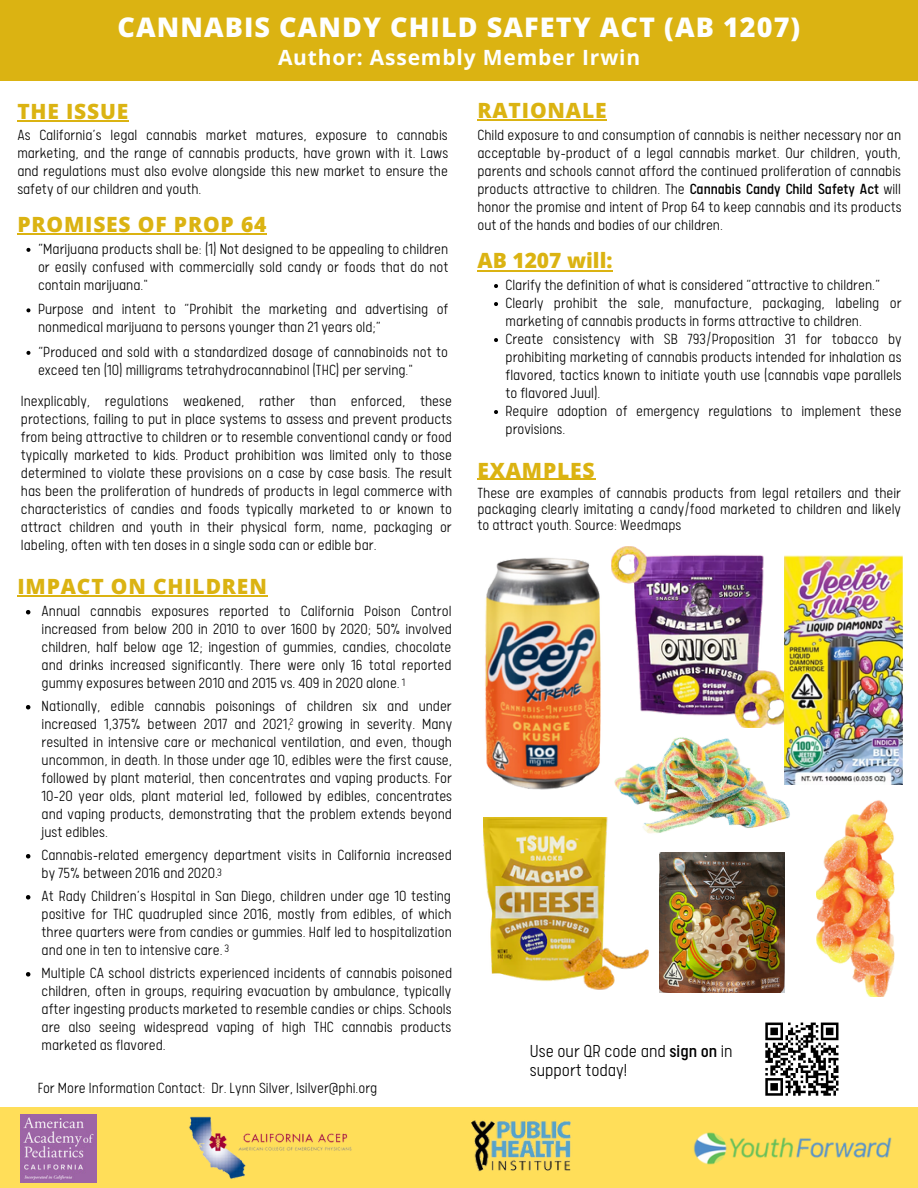
<style>
.page{position:relative;width:918px;height:1188px;background:#fff}
.page>*{position:absolute;margin:0;border:0;box-sizing:border-box;transform-origin:0 0}
.t1{font:800 27px "Open Sans";letter-spacing:.04em;color:#feffff}
.t2{font:800 21px "Open Sans";letter-spacing:.04em;color:#dbb312}
.t3{font:700 21px "Open Sans";letter-spacing:.04em;color:#feffff}
.t4{font:800 21px "Open Sans";color:#dbb312}
.t5{font:300 19.5px/19.2px "Calps Sans";color:#000}
.t6{font:300 16.5px/18px "Calps Sans";color:#000;text-align:justify}
.t7{font:300 12px "Calps Sans";color:#000}
.t8{font:300 10.8px "Calps Sans";color:#000}
.s1{font-weight:400}
</style>
<div class="page">
<div style="left:0;top:0;width:918px;height:81px;background:#dbb312"></div>
<img style="left:483px;top:817px;width:166px;height:173px">
<img style="left:611px;top:546px;width:173px;height:181px">
<img style="left:614px;top:737px;width:176px;height:97px">
<img style="left:816px;top:800px;width:79px;height:197px">
<img style="left:659px;top:852px;width:125px;height:141px">
<img style="left:485px;top:557px;width:116px;height:233px">
<img style="left:784px;top:555px;width:118px;height:230px">
<div style="left:0;top:1108px;width:918px;height:80px;background:#ffde59"></div>
<img style="left:694px;top:1132px;width:198px;height:33px">
<img style="left:471px;top:1120px;width:100px;height:52px">
<img style="left:21px;top:1115px;width:75px;height:67px">
<img style="left:189px;top:1117px;width:163px;height:62px">
<svg style="left:765px;top:1022px;width:74px;height:74px"></svg>
<svg style="left:26px;top:248px;width:4px;height:4px"></svg>
<svg style="left:26px;top:308px;width:4px;height:4px"></svg>
<svg style="left:26px;top:351px;width:4px;height:4px"></svg>
<hr style="left:17px;top:120px;width:112px;height:1px;background:#dbb312">
<hr style="left:17px;top:234px;width:250px;height:1px;background:#dbb312">
<hr style="left:17px;top:595px;width:251px;height:2px;background:#dbb312">
<svg style="left:26px;top:972px;width:4px;height:5px"></svg>
<hr style="left:478px;top:119px;width:129px;height:1px;background:#dbb312">
<svg style="left:494px;top:284px;width:4px;height:4px"></svg>
<svg style="left:494px;top:302px;width:4px;height:4px"></svg>
<svg style="left:494px;top:338px;width:4px;height:4px"></svg>
<svg style="left:494px;top:410px;width:4px;height:4px"></svg>
<hr style="left:478px;top:270px;width:135px;height:2px;background:#dbb312">
<hr style="left:478px;top:479px;width:118px;height:1px;background:#dbb312">
<svg style="left:26px;top:610px;width:4px;height:4px"></svg>
<svg style="left:26px;top:705px;width:4px;height:4px"></svg>
<svg style="left:26px;top:854px;width:4px;height:5px"></svg>
<svg style="left:26px;top:895px;width:4px;height:5px"></svg>
<p class="t1" style="left:118px;top:8px;width:684px">CANNABIS CANDY CHILD SAFETY ACT (AB 1207)</p>
<p class="t3" style="left:278px;top:43px;width:364px">Author: Assembly Member Irwin</p>
<p class="t2" style="left:17px;top:97px;width:113px">THE ISSUE</p>
<p class="t6" style="left:17px;top:128px;width:432px">As California’s legal cannabis market matures, exposure to cannabis marketing, and the range of cannabis products, have grown with it. Laws and regulations must also evolve alongside this new market to ensure the safety of our children and youth.</p>
<p class="t2" style="left:17px;top:210px;width:251px">PROMISES OF PROP 64</p>
<p class="t6" style="left:38px;top:242px;width:412px">”Marijuana products shall be: (1) Not designed to be appealing to children or easily confused with commercially sold candy or foods that do not contain marijuana."</p>
<p class="t6" style="left:38px;top:303px;width:412px">Purpose and intent to “Prohibit the marketing and advertising of nonmedical marijuana to persons younger than 21 years old;”</p>
<p class="t6" style="left:38px;top:345px;width:412px">“Produced and sold with a standardized dosage of cannabinoids not to exceed ten (10) milligrams tetrahydrocannabinol (THC) per serving."</p>
<p class="t6" style="left:21px;top:394px;width:433px">Inexplicably, regulations weakened, rather than enforced, these protections, failing to put in place systems to assess and prevent products from being attractive to children or to resemble conventional candy or food typically marketed to kids. Product prohibition was limited only to those determined to violate these provisions on a case by case basis. The result has been the proliferation of hundreds of products in legal commerce with characteristics of candies and foods typically marketed to or known to attract children and youth in their physical form, name, packaging or labeling, often with ten doses in a single soda can or edible bar.</p>
<p class="t2" style="left:17px;top:572px;width:251px">IMPACT ON CHILDREN</p>
<p class="t6" style="left:42px;top:604px;width:412px">Annual cannabis exposures reported to California Poison Control increased from below 200 in 2010 to over 1600 by 2020; 50% involved children, half below age 12; ingestion of gummies, candies, chocolate and drinks increased significantly. There were only 16 total reported gummy exposures between 2010 and 2015 vs. 409 in 2020 alone.</p>
<p class="t7" style="left:402px;top:678px;width:5px">1</p>
<p class="t6" style="left:42px;top:699px;width:412px">Nationally, edible cannabis poisonings of children six and under increased 1,375% between 2017 and 2021, growing in severity. Many resulted in intensive care or mechanical ventilation, and even, though uncommon, in death. In those under age 10, edibles were the first cause, followed by plant material, then concentrates and vaping products. For 10-20 year olds, plant material led, followed by edibles, concentrates and vaping products, demonstrating that the problem extends beyond just edibles.</p>
<p class="t8" style="left:290px;top:718px;width:6px">2</p>
<p class="t6" style="left:42px;top:848px;width:412px">Cannabis-related emergency department visits in California increased by 75% between 2016 and 2020.</p>
<p class="t7" style="left:217px;top:867px;width:6px">3</p>
<p class="t6" style="left:42px;top:889px;width:412px">At Rady Children’s Hospital in San Diego, children under age 10 testing positive for THC quadrupled since 2016, mostly from edibles, of which three quarters were from candies or gummies. Half led to hospitalization and one in ten to intensive care.</p>
<p class="t7" style="left:225px;top:943px;width:6px">3</p>
<p class="t6" style="left:42px;top:966px;width:412px">Multiple CA school districts experienced incidents of cannabis poisoned children, often in groups, requiring evacuation by ambulance, typically after ingesting products marketed to resemble candies or chips. Schools are also seeing widespread vaping of high THC cannabis products marketed as flavored.</p>
<p class="t6" style="left:38px;top:1081px;width:341px">For More Information Contact: Dr. Lynn Silver, lsilver@phi.org</p>
<p class="t2" style="left:478px;top:95px;width:131px">RATIONALE</p>
<p class="t6" style="left:478px;top:128px;width:426px">Child exposure to and consumption of cannabis is neither necessary nor an acceptable by-product of a legal cannabis market. Our children, youth, parents and schools cannot afford the continued proliferation of cannabis products attractive to children. The <span class="s1">Cannabis Candy Child Safety Act</span> will honor the promise and intent of Prop 64 to keep cannabis and its products out of the hands and bodies of our children.</p>
<p class="t4" style="left:478px;top:246px;width:137px">AB 1207 will:</p>
<p class="t6" style="left:506px;top:278px;width:376px">Clarify the definition of what is considered “attractive to children.”</p>
<p class="t6" style="left:506px;top:296px;width:397px">Clearly prohibit the sale, manufacture, packaging, labeling or marketing of cannabis products in forms attractive to children.</p>
<p class="t6" style="left:506px;top:332px;width:398px">Create consistency with SB 793/Proposition 31 for tobacco by prohibiting marketing of cannabis products intended for inhalation as flavored, tactics known to initiate youth use (cannabis vape parallels to flavored Juul).</p>
<p class="t6" style="left:506px;top:404px;width:398px">Require adoption of emergency regulations to implement these provisions.</p>
<p class="t2" style="left:478px;top:455px;width:119px">EXAMPLES</p>
<p class="t6" style="left:478px;top:488px;width:425px;line-height:15.8px">These are examples of cannabis products from legal retailers and their packaging clearly imitating a candy/food marketed to children and likely to attract youth. Source: Weedmaps</p>
<p class="t5" style="left:530px;top:1044px;width:204px">Use our QR code and <span class="s1">sign on</span> in support today!</p>
</div>
